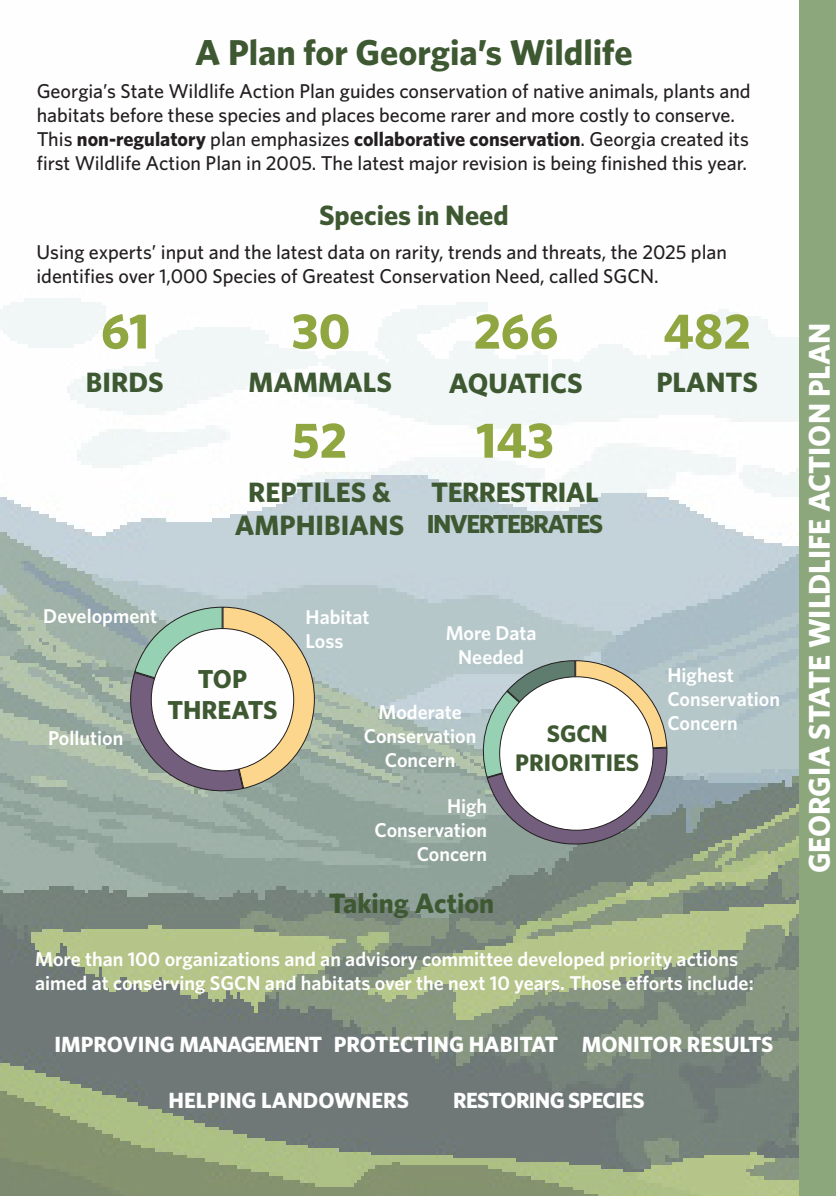
<style>
.page{position:relative;width:836px;height:1196px;background:#fff}
.page>*{position:absolute;margin:0;border:0;box-sizing:border-box;transform-origin:0 0}
.Paragraph_Style_2{font:700 50px "Whitney";color:#8fa641}
.Paragraph_Style_5{font:700 36px "Whitney";color:#3e5932}
.t1{font:700 30px "Whitney";color:#fff}
.Paragraph_Style_5-2{font:700 28px/33.6px "Whitney";color:#3e5932;text-align:center}
.Paragraph_Style_5-3{font:700 28px "Whitney";letter-spacing:-.02em;color:#3e5932}
.Paragraph_Style_5-4{font:700 26px "Whitney";letter-spacing:-.06em;color:#3e5932}
.Paragraph_Style_5-5{font:700 26px "Whitney";color:#3e5932}
.Paragraph_Style_5-6{font:700 24px "Whitney";color:#3e5932}
.Paragraph_Style_3{font:700 22px "Whitney";color:#fefefe}
.Paragraph_Style_3-2{font:700 22px "Whitney";letter-spacing:-.05em;color:#fefefe}
.Paragraph_Style_3-3{font:700 22px "Whitney";letter-spacing:-.03em;color:#fefefe}
.Paragraph_Style_1{font:500 20px/24px "Whitney";color:#231f20}
.Paragraph_Style_1-2{font:600 20px "Whitney";color:#fff}
.Paragraph_Style_5-7{font:600 20px/24px "Whitney";color:#fff}
.Paragraph_Style_1-3{font:700 20px "Whitney";color:#231f20}
.s1{font-weight:500}
</style>
<div class="page">
<img style="left:0;top:298px;width:799px;height:897px">
<div style="left:799px;top:0;width:36px;height:1195px;background:#8da77d"></div>
<svg style="left:128px;top:606px;width:187px;height:193px;background:#a8ab98"></svg>
<div style="left:151px;top:628px;width:142px;height:142px;background:#fefefe;border-radius:50%"></div>
<svg style="left:478px;top:659px;width:191px;height:188px;background:#969d97"></svg>
<div style="left:499px;top:676px;width:154px;height:154px;background:#fff;border-radius:50%"></div>
<p class="Paragraph_Style_5" style="left:195px;top:28px;width:438px">A Plan for Georgia’s Wildlife</p>
<p class="Paragraph_Style_1" style="left:37px;top:78px;width:715px">Georgia’s State Wildlife Action Plan guides conservation of native animals, plants and</p>
<p class="Paragraph_Style_1" style="left:37px;top:102px;width:699px">habitats before these species and places become rarer and more costly to conserve.</p>
<p class="Paragraph_Style_1-3" style="left:37px;top:125px;width:713px"><span class="s1">This</span> non-regulatory <span class="s1">plan emphasizes</span> collaborative conservation<span class="s1">. Georgia created its</span></p>
<p class="Paragraph_Style_1" style="left:37px;top:150px;width:711px">first Wildlife Action Plan in 2005. The latest major revision is being finished this year.</p>
<p class="Paragraph_Style_5-2" style="left:319px;top:197px;width:191px">Species in Need</p>
<p class="Paragraph_Style_1" style="left:36px;top:240px;width:692px">Using experts’ input and the latest data on rarity, trends and threats, the 2025 plan identifies over 1,000 Species of Greatest Conservation Need, called SGCN.</p>
<p class="Paragraph_Style_2" style="left:101px;top:297px;width:50px">61</p>
<p class="Paragraph_Style_2" style="left:291px;top:297px;width:60px">30</p>
<p class="Paragraph_Style_2" style="left:473px;top:297px;width:86px">266</p>
<p class="Paragraph_Style_2" style="left:663px;top:297px;width:89px">482</p>
<p class="Paragraph_Style_5-2" style="left:449px;top:365px;width:135px">AQUATICS</p>
<p class="Paragraph_Style_5-2" style="left:86px;top:365px;width:79px">BIRDS</p>
<p class="Paragraph_Style_5-2" style="left:248px;top:365px;width:145px">MAMMALS</p>
<p class="Paragraph_Style_5-2" style="left:656px;top:365px;width:103px">PLANTS</p>
<p class="Paragraph_Style_2" style="left:292px;top:406px;width:57px">52</p>
<p class="Paragraph_Style_5-2" style="left:235px;top:474px;width:171px">REPTILES &amp;<br>AMPHIBIANS</p>
<p class="Paragraph_Style_2" style="left:475px;top:406px;width:80px">143</p>
<p class="Paragraph_Style_5-3" style="left:431px;top:473px;width:169px">TERRESTRIAL</p>
<p class="Paragraph_Style_5-4" style="left:426px;top:506px;width:178px">INVERTEBRATES</p>
<p class="Paragraph_Style_5-7" style="left:43px;top:603px;width:115px">Development</p>
<p class="Paragraph_Style_5-7" style="left:48px;top:725px;width:77px">Pollution</p>
<p class="Paragraph_Style_5-4" style="left:198px;top:661px;width:51px">TOP</p>
<p class="Paragraph_Style_5-5" style="left:167px;top:692px;width:112px">THREATS</p>
<p class="Paragraph_Style_5-7" style="left:305px;top:604px;width:65px">Habitat<br>Loss</p>
<p class="Paragraph_Style_5-7" style="left:445px;top:620px;width:92px;text-align:center">More Data<br>Needed</p>
<p class="Paragraph_Style_5-7" style="left:363px;top:699px;width:114px;text-align:center">Moderate<br>Conservation<br>Concern</p>
<p class="Paragraph_Style_5-7" style="left:374px;top:793px;width:114px;text-align:right">High<br>Conservation<br>Concern</p>
<p class="Paragraph_Style_5-6" style="left:546px;top:717px;width:62px">SGCN</p>
<p class="Paragraph_Style_5-6" style="left:515px;top:746px;width:125px">PRIORITIES</p>
<p class="Paragraph_Style_5-7" style="left:667px;top:662px;width:114px">Highest<br>Conservation<br>Concern</p>
<p class="Paragraph_Style_5-2" style="left:328px;top:885px;width:167px">Taking Action</p>
<p class="Paragraph_Style_1-2" style="left:35px;top:945px;width:704px">More than 100 organizations and an advisory committee developed priority actions</p>
<p class="Paragraph_Style_1-2" style="left:35px;top:969px;width:719px">aimed at conserving SGCN and habitats over the next 10 years. Those efforts include:</p>
<p class="Paragraph_Style_3-2" style="left:54px;top:1029px;width:269px">IMPROVING MANAGEMENT</p>
<p class="Paragraph_Style_3" style="left:333px;top:1029px;width:226px">PROTECTING HABITAT</p>
<p class="Paragraph_Style_3" style="left:581px;top:1029px;width:193px">MONITOR RESULTS</p>
<p class="Paragraph_Style_3" style="left:168px;top:1085px;width:242px">HELPING LANDOWNERS</p>
<p class="Paragraph_Style_3-3" style="left:453px;top:1085px;width:193px">RESTORING SPECIES</p>
<p class="t1" style="left:799px;top:873px;width:551px;rotate:-90deg">GEORGIA STATE WILDLIFE ACTION PLAN</p>
</div>
